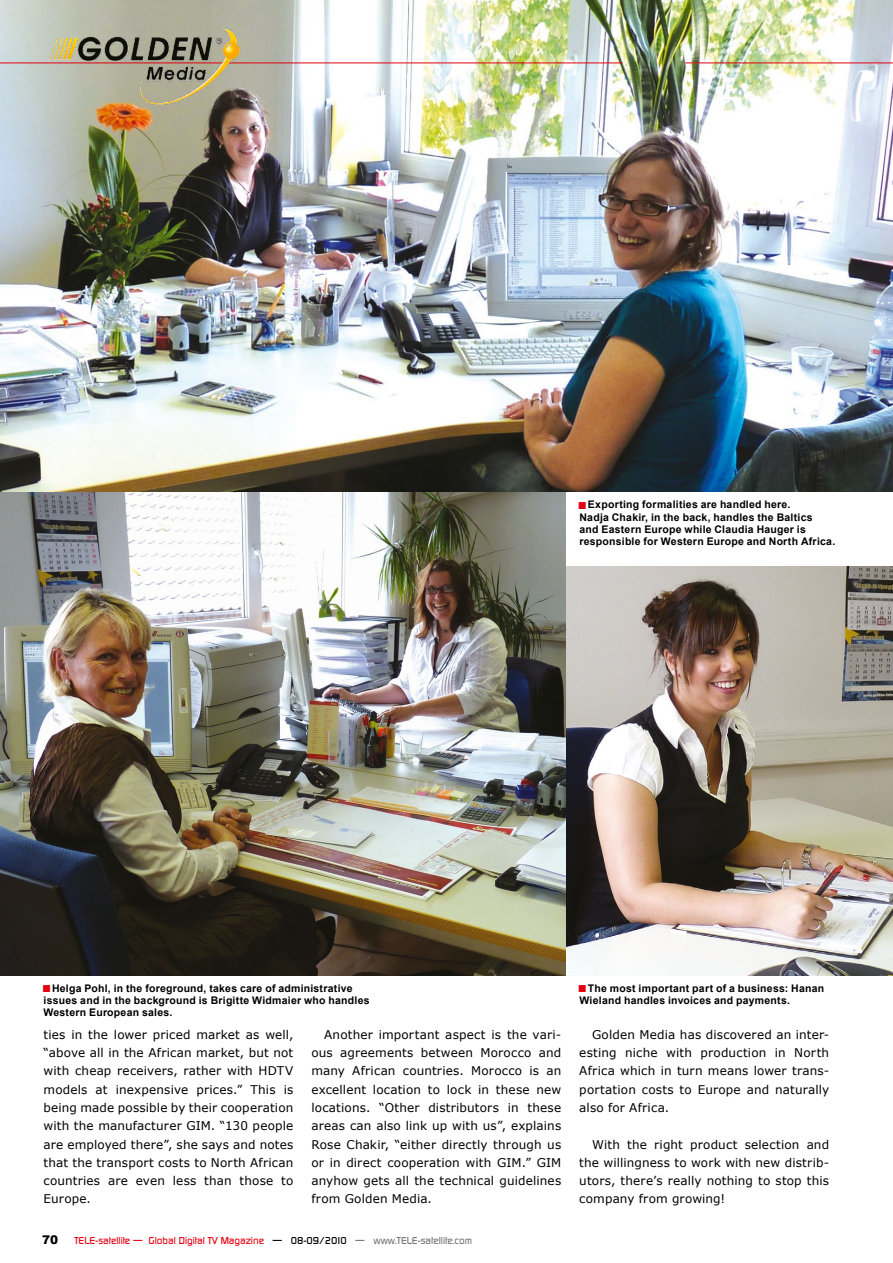
<style>
.page{position:relative;width:893px;height:1263px;background:#fff}
.page>*{position:absolute;margin:0;border:0;box-sizing:border-box;transform-origin:0 0}
.t1{font:15px "Arial";color:#e30110}
.t2{font:12px/18.3px "Verdana";letter-spacing:.015em;color:#000;text-align:justify}
.t3{font:900 12px "Arial";color:#000}
.t4{font:700 10.5px/12px "Arial";letter-spacing:.02em;color:#000}
.t5{font:500 9.75px "Digital";color:#e30110}
.s1{color:#000}
.s2{color:#757678}
</style>
<div class="page">
<img style="left:566px;top:567px;width:327px;height:408px">
<img style="left:0;top:492px;width:566px;height:483px">
<img style="left:0;top:0;width:893px;height:492px">
<hr style="left:0;top:63px;width:622px;height:1px;background:#e30110">
<hr style="left:685px;top:63px;width:208px;height:1px;background:#e30110">
<img style="left:44px;top:24px;width:202px;height:83px">
<p class="t4" style="left:44px;top:983px;width:328px;text-indent:9px">Helga Pohl, in the foreground, takes care of administrative issues and in the background is Brigitte Widmaier who handles<br>Western European sales.</p>
<p class="t1" style="left:42px;top:977px;width:11px">■</p>
<p class="t4" style="left:579px;top:499px;width:257px;text-indent:9px">Exporting formalities are handled here.<br>Nadja Chakir, in the back, handles the Baltics<br>and Eastern Europe while Claudia Hauger is responsible for Western Europe and North Africa.</p>
<p class="t1" style="left:578px;top:494px;width:11px">■</p>
<p class="t4" style="left:579px;top:983px;width:246px;text-indent:9px">The most important part of a business: Hanan<br>Wieland handles invoices and payments.</p>
<p class="t1" style="left:578px;top:977px;width:11px">■</p>
<p class="t2" style="left:44px;top:1025px;width:251px">ties in the lower priced market as well, “above all in the African market, but not with cheap receivers, rather with HDTV models at inexpensive prices.” This is being made possible by their cooperation with the manufacturer GIM. “130 people are employed there”, she says and notes that the transport costs to North African countries are even less than those to Europe.</p>
<p class="t2" style="left:311px;top:1025px;width:251px;text-indent:13px">Another important aspect is the vari&shy;ous agreements between Morocco and many African countries. Morocco is an excellent location to lock in these new locations. “Other distributors in these areas can also link up with us”, explains Rose Chakir, “either directly through us or in direct cooperation with GIM.” GIM anyhow gets all the technical guidelines from Golden Media.</p>
<p class="t2" style="left:579px;top:1025px;width:251px;text-indent:13px">Golden Media has discovered an inter&shy;esting niche with production in North Africa which in turn means lower trans&shy;portation costs to Europe and naturally also for Africa.</p>
<p class="t2" style="left:579px;top:1135px;width:251px;text-indent:13px">With the right product selection and the willingness to work with new distrib&shy;utors, there’s really nothing to stop this company from growing!</p>
<p class="t3" style="left:42px;top:1231px;width:18px">70</p>
<p class="t5" style="left:74px;top:1235px;width:399px">TELE-satellite — Global Digital TV Magazine <span class="s1">— 08-09/2010</span> <span class="s2">— www.TELE-satellite.com</span></p>
</div>
